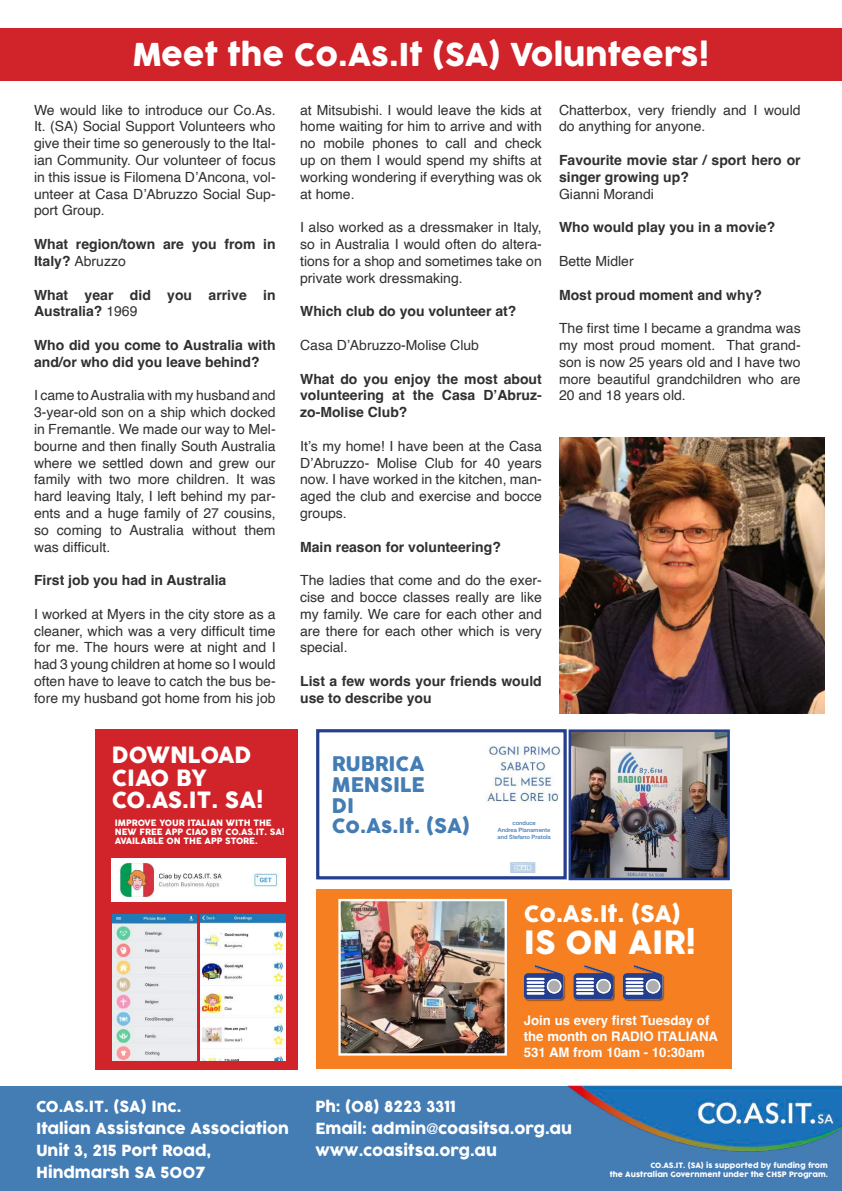
<style>
.page{position:relative;width:842px;height:1191px;background:#fff}
.page>*{position:absolute;margin:0;border:0;box-sizing:border-box;transform-origin:0 0}
.t1{font:31.5px "COCOGOOSE";color:#fff}
.t2{font:30.8px "COCOGOOSE";color:#fff}
.t3{font:22.4px "COCOGOOSE";color:#fff}
.t4{font:21.9px/22.8px "COCOGOOSE";color:#fff}
.t5{font:21.1px "COCOGOOSE";color:#fff}
.t6{font:19.7px/20.6px "COCOGOOSE";color:#447cb4}
.t7{font:15px/22px "COCOGOOSE";color:#fff}
.t8{font:14px/16.8px "Helvetica";color:#312f30;text-align:justify}
.t9{font:700 14px/16.8px "Helvetica";color:#312f30}
.t10{font:700 13.2px/16px "Helvetica";color:#fff}
.t11{font:8.5px/9.1px "COCOGOOSE";color:#fff}
.t12{font:7.2px/9.4px "COCOGOOSE";color:#fff;text-align:right}
.t13{font:500 5.8px/7px "Helvetica Neue";color:#447cb4;text-align:center}
.s1{font-weight:400}
.s2{font-family:"DIN Condensed";font-weight:700}
</style>
<div class="page">
<div style="left:0;top:1086px;width:842px;height:105px;background:#447cb4"></div>
<img style="left:567px;top:1085px;width:275px;height:67px">
<div style="left:0;top:28px;width:842px;height:53px;background:#d1232a"></div>
<div style="left:316px;top:889px;width:415px;height:180px;background:#f57f21"></div>
<div style="left:524px;top:965px;width:42px;height:36px;background:#231f20;opacity:.5"></div>
<svg style="left:524px;top:965px;width:39px;height:34px"></svg>
<div style="left:548px;top:980px;width:12px;height:12px;background:#adaeb2;border-radius:50%"></div>
<img style="left:341px;top:902px;width:163px;height:150px">
<div style="left:338px;top:899px;width:169px;height:156px;border:2px solid #fff"></div>
<img style="left:485px;top:746px;width:78px;height:129px">
<div style="left:316px;top:729px;width:251px;height:150px;border:3px solid #253f8e"></div>
<img style="left:572px;top:732px;width:155px;height:145px">
<div style="left:569px;top:729px;width:161px;height:151px;border:2px solid #253f8e"></div>
<div style="left:489px;top:816px;width:67px;height:45px;background:#fff"></div>
<div style="left:573px;top:965px;width:42px;height:36px;background:#231f20;opacity:.5"></div>
<svg style="left:573px;top:965px;width:40px;height:34px"></svg>
<div style="left:598px;top:980px;width:11px;height:12px;background:#adaeb2;border-radius:50%"></div>
<div style="left:623px;top:965px;width:42px;height:36px;background:#231f20;opacity:.5"></div>
<svg style="left:623px;top:965px;width:39px;height:34px"></svg>
<div style="left:647px;top:980px;width:12px;height:12px;background:#adaeb2;border-radius:50%"></div>
<img style="left:559px;top:438px;width:265px;height:275px">
<div style="left:95px;top:729px;width:203px;height:340px;background:#d1232a"></div>
<img style="left:201px;top:914px;width:85px;height:146px">
<img style="left:112px;top:914px;width:85px;height:146px">
<img style="left:112px;top:858px;width:173px;height:43px">
<h2 class="t2" style="left:132px;top:31px;width:578px">Meet the Co.As.It (SA) Volunteers!</h2>
<p class="t8" style="left:300px;top:102px;width:243px">at Mitsubishi. I would leave the kids at home waiting for him to arrive and with no mobile phones to call and check up on them I would spend my shifts at working wondering if everything was ok at home.</p>
<p class="t8" style="left:300px;top:219px;width:243px">I also worked as a dressmaker in Italy, so in Australia I would often do altera&shy;tions for a shop and sometimes take on private work dressmaking.</p>
<p class="t9" style="left:300px;top:304px;width:218px">Which club do you volunteer at?</p>
<p class="t8" style="left:300px;top:337px;width:180px">Casa D’Abruzzo-Molise Club</p>
<p class="t9" style="left:300px;top:372px;width:243px;text-align:justify">What do you enjoy the most about volunteering at the Casa D’Abruz&shy;zo-Molise Club?</p>
<p class="t8" style="left:300px;top:438px;width:243px">It’s my home! I have been at the Casa D’Abruzzo- Molise Club for 40 years now. I have worked in the kitchen, man&shy;aged the club and exercise and bocce groups.</p>
<p class="t9" style="left:300px;top:540px;width:202px">Main reason for volunteering?</p>
<p class="t8" style="left:300px;top:572px;width:243px">The ladies that come and do the exer&shy;cise and bocce classes really are like my family. We care for each other and are there for each other which is very special.</p>
<p class="t9" style="left:300px;top:674px;width:243px">List a few words your friends would use to describe you</p>
<p class="t8" style="left:34px;top:102px;width:243px">We would like to introduce our Co.As.<br>It. (SA) Social Support Volunteers who give their time so generously to the Ital&shy;ian Community. Our volunteer of focus in this issue is Filomena D’Ancona, vol&shy;unteer at Casa D’Abruzzo Social Sup&shy;port Group.</p>
<p class="t9" style="left:34px;top:237px;width:243px">What region/town are you from in<br>Italy? <span class="s1">Abruzzo</span></p>
<p class="t9" style="left:34px;top:288px;width:243px">What year did you arrive in<br>Australia? <span class="s1">1969</span></p>
<p class="t9" style="left:34px;top:338px;width:243px">Who did you come to Australia with and/or who did you leave behind?</p>
<p class="t8" style="left:34px;top:387px;width:243px">I came to Australia with my husband and 3-year-old son on a ship which docked in Fremantle. We made our way to Mel&shy;bourne and then finally South Australia where we settled down and grew our family with two more children. It was hard leaving Italy, I left behind my par&shy;ents and a huge family of 27 cousins, so coming to Australia without them was difficult.</p>
<p class="t9" style="left:34px;top:573px;width:194px">First job you had in Australia</p>
<p class="t8" style="left:34px;top:606px;width:243px">I worked at Myers in the city store as a cleaner, which was a very difficult time for me. The hours were at night and I had 3 young children at home so I would often have to leave to catch the bus be&shy;fore my husband got home from his job</p>
<p class="t8" style="left:559px;top:102px;width:243px">Chatterbox, very friendly and I would do anything for anyone.</p>
<p class="t9" style="left:559px;top:153px;width:243px">Favourite movie star / sport hero or singer growing up?</p>
<p class="t8" style="left:559px;top:186px;width:96px">Gianni Morandi</p>
<p class="t9" style="left:559px;top:220px;width:218px">Who would play you in a movie?</p>
<p class="t8" style="left:559px;top:253px;width:76px">Bette Midler</p>
<p class="t9" style="left:559px;top:288px;width:205px">Most proud moment and why?</p>
<p class="t8" style="left:559px;top:320px;width:243px">The first time I became a grandma was my most proud moment. That grand&shy;son is now 25 years old and I have two more beautiful grandchildren who are 20 and 18 years old.</p>
<h3 class="t4" style="left:112px;top:743px;width:153px">DOWNLOAD<br>CIAO BY<br>CO.AS.IT. SA!</h3>
<p class="t11" style="left:115px;top:818px;width:171px">IMPROVE YOUR ITALIAN WITH THE<br>NEW FREE APP CIAO BY CO.AS.IT. SA!<br>AVAILABLE ON THE APP STORE.</p>
<h3 class="t6" style="left:332px;top:754px;width:140px">RUBRICA<br>MENSILE<br>DI<br>Co.As.It. (SA)</h3>
<p class="t13" style="left:497px;top:819px;width:55px">conduce<br>Andrea Planamente and Stefano Pratola</p>
<h3 class="t3" style="left:524px;top:896px;width:159px">Co.As.It. (SA)</h3>
<h1 class="t1" style="left:524px;top:918px;width:174px">IS ON AIR!</h1>
<h3 class="t5" style="left:534px;top:996px;width:198px">COAST IS ON AIR!</h3>
<p class="t10" style="left:524px;top:1014px;width:196px">Join us every first Tuesday of the month on RADIO ITALIANA<br>531 AM from 10am - 10:30am</p>
<p class="t7" style="left:36px;top:1095px;width:254px">CO.AS.IT. (SA) Inc.<br>Italian Assistance Association<br>Unit 3, 215 Port Road,<br>Hindmarsh SA 5007</p>
<p class="t7" style="left:315px;top:1095px;width:258px">Ph: (08) 8223 3311<br>Email: admin<span class="s2">@</span>coasitsa.org.au www.coasitsa.org.au</p>
<p class="t12" style="left:610px;top:1160px;width:220px">CO.AS.IT. (SA) is supported by funding from<br>the Australian Government under the CHSP Program.</p>
</div>
